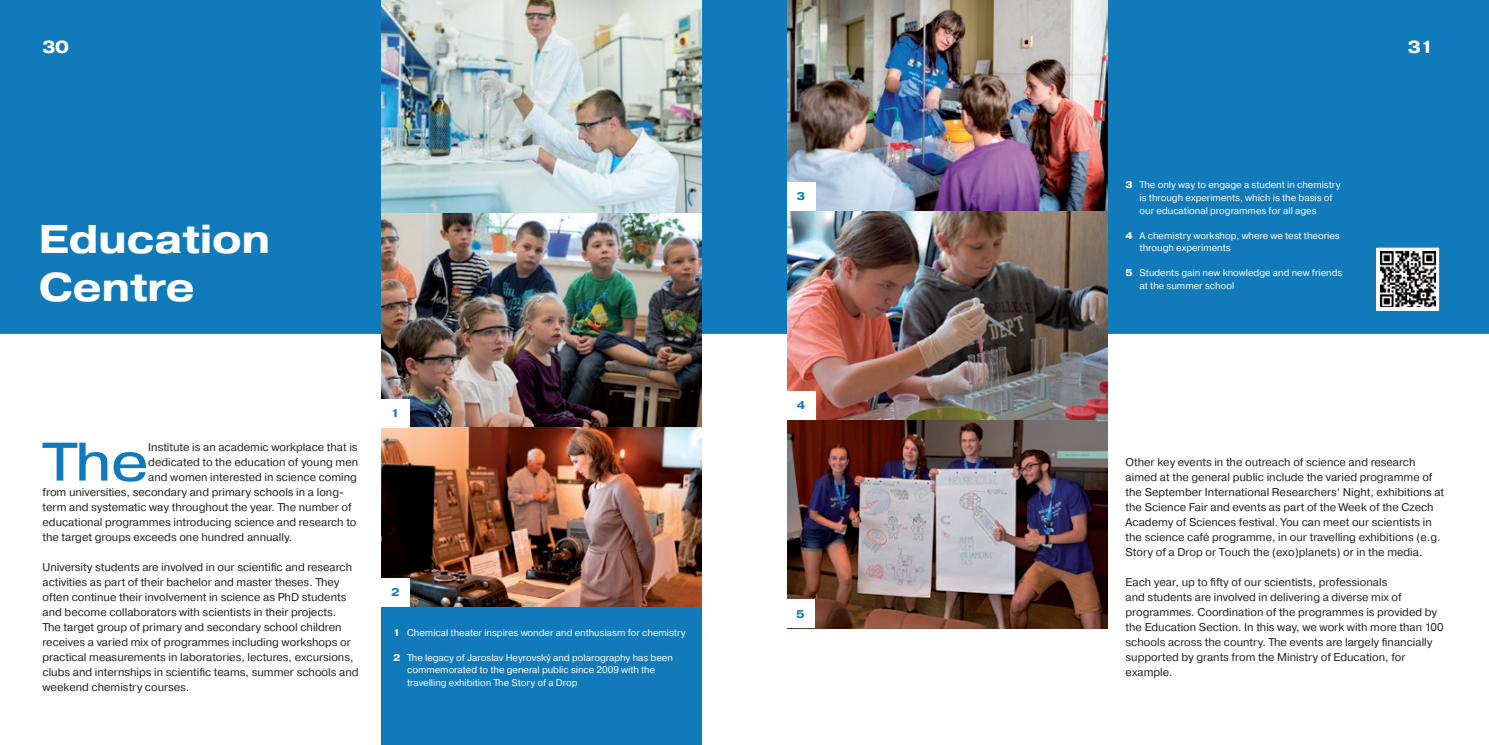
<style>
.page{position:relative;width:1489px;height:745px;background:#fff}
.page>*{position:absolute;margin:0;border:0;box-sizing:border-box;transform-origin:0 0}
.t1{font:54.12px "Pragmatica Ext";color:#107aba}
.t2{font:700 40px/48px "Pragmatica Ext";color:#fff}
.t3{font:700 17.5px "Pragmatica Ext";color:#fff}
.t4{font:11.25px/15px "Pragmatica";color:#231f20}
.t5{font:700 11.25px "Pragmatica Ext";color:#107aba}
.t6{font:9.62px/12.5px "Pragmatica";color:#fff}
.s1{font-family:"Pragmatica Ext";font-weight:700}
</style>
<div class="page">
<div style="left:0;top:0;width:1488px;height:334px;background:#107aba"></div>
<div style="left:381px;top:334px;width:321px;height:410px;background:#107aba"></div>
<svg style="left:1376px;top:247px;width:62px;height:63px"></svg>
<img style="left:1379px;top:252px;width:55px;height:55px">
<img style="left:787px;top:419px;width:320px;height:208px">
<img style="left:787px;top:210px;width:320px;height:209px">
<img style="left:787px;top:0;width:320px;height:210px">
<img style="left:381px;top:0;width:321px;height:213px">
<img style="left:381px;top:213px;width:321px;height:214px">
<img style="left:381px;top:427px;width:321px;height:179px">
<div style="left:381px;top:398px;width:28px;height:29px;background:#fff"></div>
<div style="left:381px;top:578px;width:28px;height:28px;background:#fff"></div>
<div style="left:787px;top:390px;width:28px;height:29px;background:#fff"></div>
<div style="left:787px;top:182px;width:28px;height:28px;background:#fff"></div>
<div style="left:786px;top:599px;width:28px;height:28px;background:#fff"></div>
<h3 class="t3" style="left:43px;top:35px;width:28px">30</h3>
<h3 class="t3" style="left:1407px;top:35px;width:28px">31</h3>
<h2 class="t2" style="left:39px;top:215px;width:232px">Education<br>Centre</h2>
<h1 class="t1" style="left:42px;top:428px;width:108px">The</h1>
<p class="t4" style="left:148px;top:439px;width:211px">Institute is an academic workplace that is</p>
<p class="t4" style="left:148px;top:454px;width:211px">dedicated to the education of young men</p>
<p class="t4" style="left:148px;top:469px;width:210px">and women interested in science coming</p>
<p class="t4" style="left:43px;top:484px;width:303px">from universities, secondary and primary schools in a long-</p>
<p class="t4" style="left:43px;top:499px;width:310px">term and systematic way throughout the year. The number of</p>
<p class="t4" style="left:43px;top:514px;width:315px">educational programmes introducing science and research to</p>
<p class="t4" style="left:43px;top:529px;width:251px">the target groups exceeds one hundred annually.</p>
<p class="t4" style="left:43px;top:559px;width:317px">University students are involved in our scientific and research activities as part of their bachelor and master theses. They often continue their involvement in science as PhD students and become collaborators with scientists in their projects.<br>The target group of primary and secondary school children receives a varied mix of programmes including workshops or practical measurements in laboratories, lectures, excursions, clubs and internships in scientific teams, summer schools and weekend chemistry courses.</p>
<p class="t5" style="left:391px;top:405px;width:10px">1</p>
<p class="t5" style="left:391px;top:584px;width:10px">2</p>
<p class="t6" style="left:393px;top:626px;width:294px"><span class="s1">1</span> Chemical theater inspires wonder and enthusiasm for chemistry</p>
<p class="t6" style="left:407px;top:651px;width:267px;text-indent:-14px"><span class="s1">2</span> The legacy of Jaroslav Heyrovský and polarography has been commemorated to the general public since 2009 with the travelling exhibition The Story of a Drop</p>
<p class="t5" style="left:797px;top:189px;width:10px">3</p>
<p class="t5" style="left:797px;top:397px;width:10px">4</p>
<p class="t5" style="left:796px;top:606px;width:10px">5</p>
<p class="t6" style="left:1139px;top:179px;width:202px;text-indent:-14px"><span class="s1">3</span> The only way to engage a student in chemistry is through experiments, which is the basis of our educational programmes for all ages</p>
<p class="t6" style="left:1139px;top:229px;width:202px;text-indent:-14px"><span class="s1">4</span> A chemistry workshop, where we test theories through experiments</p>
<p class="t6" style="left:1139px;top:266px;width:204px;text-indent:-14px"><span class="s1">5</span> Students gain new knowledge and new friends at the summer school</p>
<p class="t4" style="left:1125px;top:454px;width:320px">Other key events in the outreach of science and research aimed at the general public include the varied programme of the September International Researchers‘ Night, exhibitions at the Science Fair and events as part of the Week of the Czech Academy of Sciences festival. You can meet our scientists in the science café programme, in our travelling exhibitions (e.g.<br>Story of a Drop or Touch the (exo)planets) or in the media.</p>
<p class="t4" style="left:1125px;top:574px;width:319px">Each year, up to fifty of our scientists, professionals<br>and students are involved in delivering a diverse mix of programmes. Coordination of the programmes is provided by the Education Section. In this way, we work with more than 100 schools across the country. The events are largely financially supported by grants from the Ministry of Education, for example.</p>
</div>
